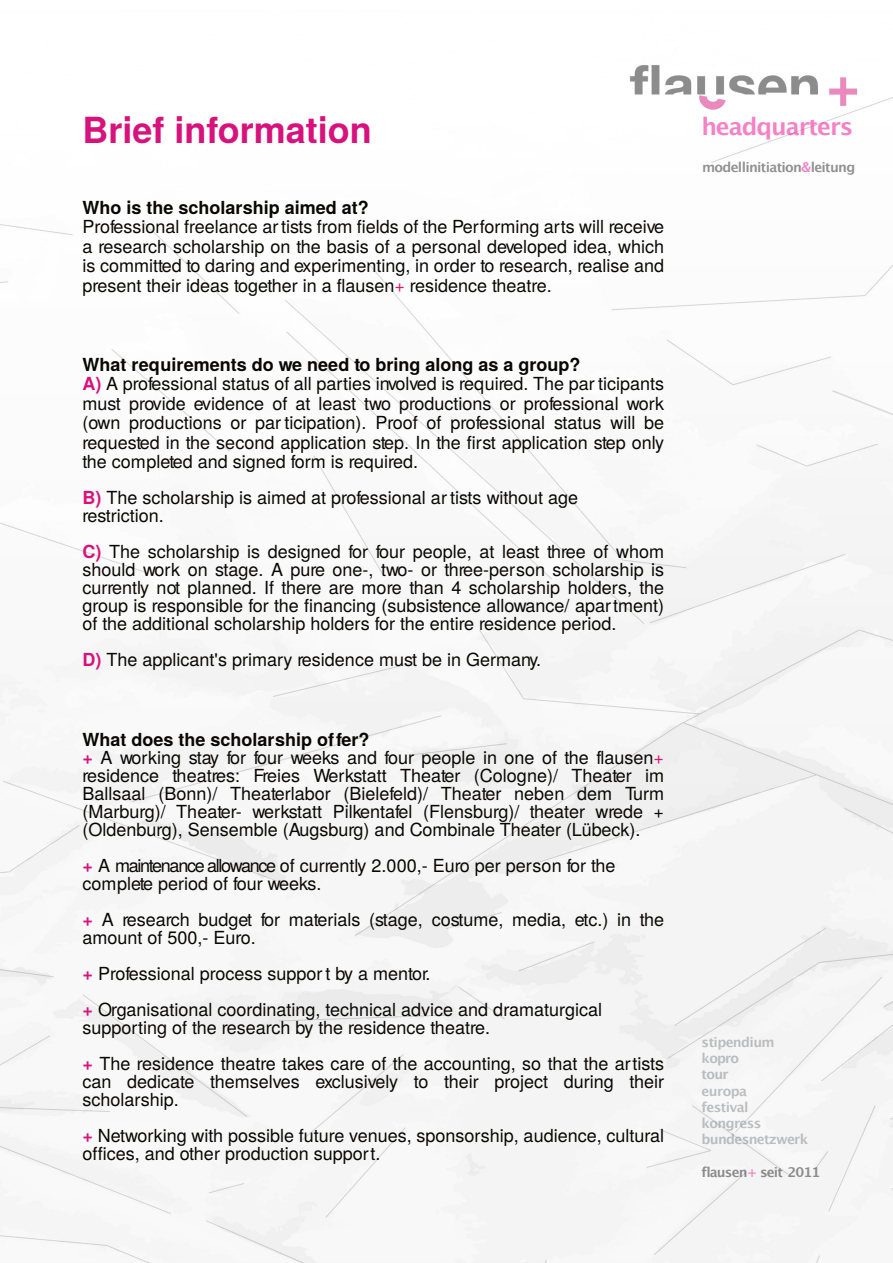
<style>
.page{position:relative;width:893px;height:1263px;background:#fff}
.page>*{position:absolute;margin:0;border:0;box-sizing:border-box;transform-origin:0 0}
.t1{font:700 36px "Te X Gyre Heros";color:#d8127c}
.t2{font:700 23.85px "Lucida Grande";letter-spacing:-.045em;color:rgb(237 2 140/.49)}
.t3{font:18px/18px "Te X Gyre Heros";color:#080704}
.t4{font:700 18px "Te X Gyre Heros";color:#080704}
.t5{font:700 13.5px/16.2px "Lucida Grande";letter-spacing:-.045em;color:rgb(128 130 133/.5)}
.t6{font:700 13.5px "Lucida Grande";letter-spacing:-.05em;color:rgb(35 31 32/.49)}
.t7{font:700 13.5px "Lucida Grande";letter-spacing:-.065em;color:rgb(35 31 32/.5)}
.s1{color:#df1669}
.s2{font-weight:700}
.s3{font-weight:700;color:#d8127c}
.s4{color:rgb(237 2 140/.49)}
.s5{color:rgb(237 2 140/.5)}
</style>
<div class="page">
<img style="left:0;top:97px;width:893px;height:1166px">
<img style="left:610px;top:65px;width:260px;height:52px">
<svg style="left:831px;top:389px;width:62px;height:28px"></svg>
<h1 class="t1" style="left:82px;top:115px;width:291px">Brief information</h1>
<p class="t4" style="left:82px;top:200px;width:288px">Who is the scholarship aimed at?</p>
<p class="t3" style="left:82px;top:218px;width:583px;line-height:19.5px;text-align:justify">Professional freelance artists from fields of the Performing arts will receive a research scholarship on the basis of a personal developed idea, which is committed to daring and experimenting, in order to research, realise and present their ideas together in a flausen<span class="s1">+</span> residence theatre.</p>
<p class="t3" style="left:82px;top:356px;width:583px;line-height:19.5px"><span class="s2">What requirements do we need to bring along as a group?<br></span><span class="s3">A)</span> A professional status of all parties involved is required. The par ticipants must provide evidence of at least two productions or professional work (own productions or par ticipation). Proof of professional status will be requested in the second application step. In the first application step only the completed and signed form is required.</p>
<p class="t3" style="left:82px;top:490px;width:497px"><span class="s3">B)</span> The scholarship is aimed at professional ar tists without age restriction.</p>
<p class="t3" style="left:82px;top:544px;width:583px;text-align:justify"><span class="s3">C)</span> The scholarship is designed for four people, at least three of whom should work on stage. A pure one-, two- or three-person scholarship is currently not planned. If there are more than 4 scholarship holders, the group is responsible for the financing (subsistence allowance/ apartment) of the additional scholarship holders for the entire residence period.</p>
<p class="t3" style="left:82px;top:652px;width:460px"><span class="s3">D)</span> The applicant's primary residence must be in Germany.</p>
<p class="t3" style="left:82px;top:732px;width:583px"><span class="s2">What does the scholarship offer?<br></span><span class="s3">+</span> A working stay for four weeks and four people in one of the flausen<span class="s1">+ </span>residence theatres: Freies Werkstatt Theater (Cologne)/ Theater im Ballsaal (Bonn)/ Theaterlabor (Bielefeld)/ Theater neben dem Turm (Marburg)/ Theater- werkstatt Pilkentafel (Flensburg)/ theater wrede + (Oldenburg), Sensemble (Augsburg) and Combinale Theater (Lübeck).</p>
<p class="t3" style="left:82px;top:858px;width:534px"><span class="s3">+</span> A maintenanceallowance of currently 2.000,- Euro per person for the complete period of four weeks.</p>
<p class="t3" style="left:82px;top:912px;width:583px"><span class="s3">+</span> A research budget for materials (stage, costume, media, etc.) in the amount of 500,- Euro.</p>
<p class="t3" style="left:82px;top:957px;width:521px;line-height:36px"><span class="s3">+</span> Professional process suppor t by a mentor.<br><span class="s3">+</span> Organisational coordinating, technical advice and dramaturgical</p>
<p class="t3" style="left:82px;top:1011px;width:583px;line-height:36px">supporting of the research by the residence theatre.<br><span class="s3">+</span> The residence theatre takes care of the accounting, so that the artists</p>
<p class="t3" style="left:82px;top:1074px;width:583px">can dedicate themselves exclusively to their project during their scholarship.</p>
<p class="t3" style="left:82px;top:1128px;width:583px"><span class="s3">+</span> Networking with possible future venues, sponsorship, audience, cultural offices, and other production support.</p>
<h2 class="t2" style="left:701px;top:117px;width:153px">headquarters</h2>
<p class="t6" style="left:702px;top:161px;width:155px">modellinitiation<span class="s4">&amp;</span>leitung</p>
<p class="t5" style="left:702px;top:1035px;width:108px">stipendium kopro<br>tour<br>europa<br>festival kongress bundesnetzwerk</p>
<p class="t7" style="left:702px;top:1166px;width:120px">flausen<span class="s5">+</span> seit 2011</p>
</div>
